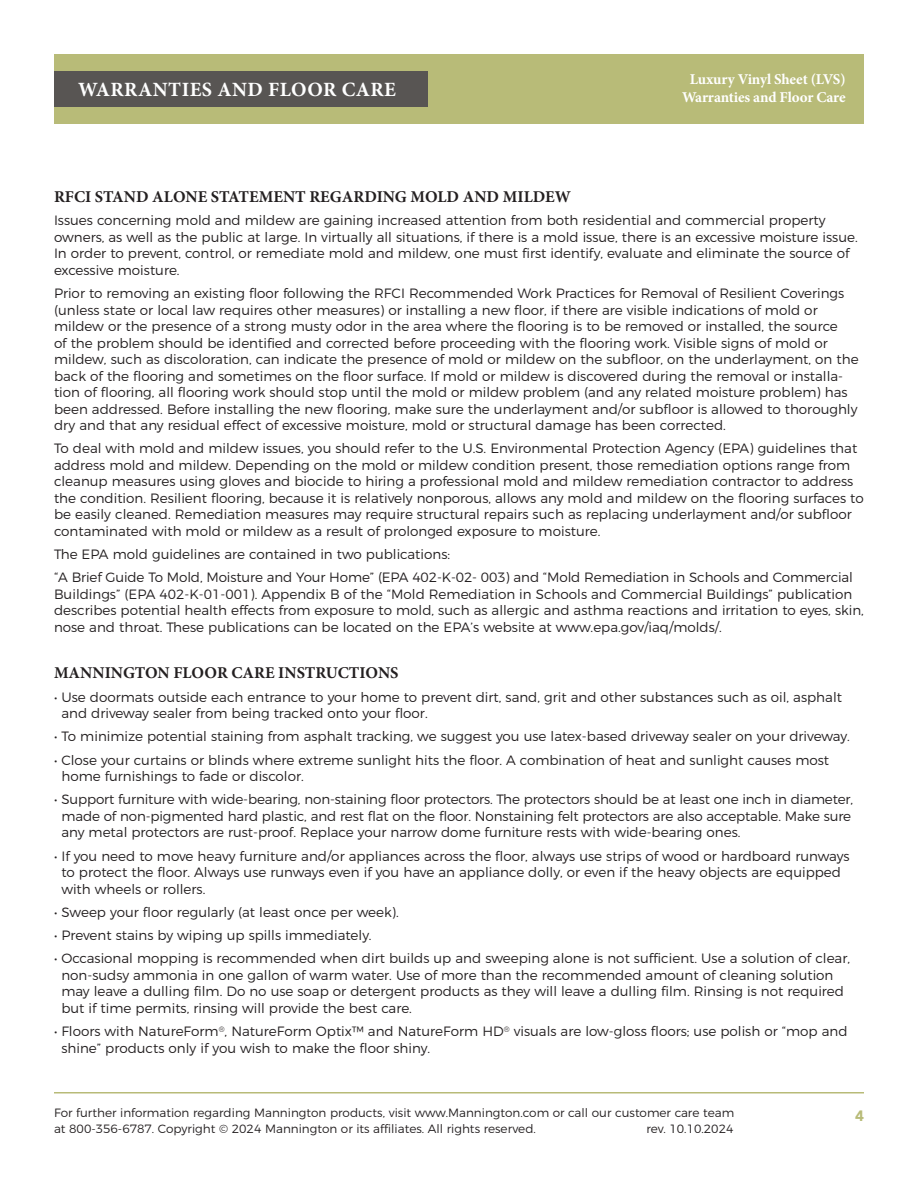
<style>
.page{position:relative;width:918px;height:1188px;background:#fff}
.page>*{position:absolute;margin:0;border:0;box-sizing:border-box;transform-origin:0 0}
.Notes{font:700 20.25px "Minion Pro";letter-spacing:.02em;color:#fff}
.Body{font:700 16.5px "Minion Pro";color:#231f20}
.Notes-2{font:700 15px "Minion Pro";letter-spacing:-.01em;color:#fff}
.Notes-3{font:900 15px "Avenir";color:#b8bb78}
.Body-2{font:300 13.5px/16.5px "Montserrat";color:#231f20}
.t1{font:300 12px/16.5px "Montserrat";color:#231f20}
</style>
<div class="page">
<div style="left:54px;top:54px;width:810px;height:69px;background:#b8bb78"></div>
<div style="left:54px;top:71px;width:373px;height:35px;background:#585553"></div>
<hr style="left:54px;top:1092px;width:810px;height:2px;background:#b8bb78">
<p class="Notes" style="left:78px;top:75px;width:319px">WARRANTIES AND FLOOR CARE</p>
<p class="Notes-2" style="left:690px;top:68px;width:157px">Luxury Vinyl Sheet (LVS)</p>
<p class="Notes-2" style="left:682px;top:86px;width:165px">Warranties and Floor Care</p>
<p class="Body" style="left:54px;top:185px;width:518px">RFCI STAND ALONE STATEMENT REGARDING MOLD AND MILDEW</p>
<p class="Body-2" style="left:54px;top:211px;width:805px">Issues concerning mold and mildew are gaining increased attention from both residential and commercial property owners, as well as the public at large. In virtually all situations, if there is a mold issue, there is an excessive moisture issue.<br>In order to prevent, control, or remediate mold and mildew, one must first identify, evaluate and eliminate the source of excessive moisture.</p>
<p class="Body-2" style="left:54px;top:284px;width:806px">Prior to removing an existing floor following the RFCI Recommended Work Practices for Removal of Resilient Coverings (unless state or local law requires other measures) or installing a new floor, if there are visible indications of mold or mildew or the presence of a strong musty odor in the area where the flooring is to be removed or installed, the source<br>of the problem should be identified and corrected before proceeding with the flooring work. Visible signs of mold or mildew, such as discoloration, can indicate the presence of mold or mildew on the subfloor, on the underlayment, on the back of the flooring and sometimes on the floor surface. If mold or mildew is discovered during the removal or installa&shy;tion of flooring, all flooring work should stop until the mold or mildew problem (and any related moisture problem) has been addressed. Before installing the new flooring, make sure the underlayment and/or subfloor is allowed to thoroughly dry and that any residual effect of excessive moisture, mold or structural damage has been corrected.</p>
<p class="Body-2" style="left:54px;top:439px;width:811px">To deal with mold and mildew issues, you should refer to the U.S. Environmental Protection Agency (EPA) guidelines that address mold and mildew. Depending on the mold or mildew condition present, those remediation options range from cleanup measures using gloves and biocide to hiring a professional mold and mildew remediation contractor to address the condition. Resilient flooring, because it is relatively nonporous, allows any mold and mildew on the flooring surfaces to be easily cleaned. Remediation measures may require structural repairs such as replacing underlayment and/or subfloor contaminated with mold or mildew as a result of prolonged exposure to moisture.</p>
<p class="Body-2" style="left:54px;top:545px;width:398px">The EPA mold guidelines are contained in two publications:</p>
<p class="Body-2" style="left:54px;top:568px;width:811px">“A Brief Guide To Mold, Moisture and Your Home” (EPA 402-K-02- 003) and “Mold Remediation in Schools and Commercial Buildings” (EPA 402-K-01-001). Appendix B of the “Mold Remediation in Schools and Commercial Buildings” publication describes potential health effects from exposure to mold, such as allergic and asthma reactions and irritation to eyes, skin, nose and throat. These publications can be located on the EPA’s website at www.epa.gov/iaq/molds/.</p>
<p class="Body" style="left:54px;top:661px;width:346px">MANNINGTON FLOOR CARE INSTRUCTIONS</p>
<p class="Body-2" style="left:61px;top:687px;width:782px;text-indent:-7px">• Use doormats outside each entrance to your home to prevent dirt, sand, grit and other substances such as oil, asphalt and driveway sealer from being tracked onto your floor.</p>
<p class="Body-2" style="left:54px;top:727px;width:797px">• To minimize potential staining from asphalt tracking, we suggest you use latex-based driveway sealer on your driveway.</p>
<p class="Body-2" style="left:61px;top:750px;width:769px;text-indent:-7px">• Close your curtains or blinds where extreme sunlight hits the floor. A combination of heat and sunlight causes most home furnishings to fade or discolor.</p>
<p class="Body-2" style="left:61px;top:790px;width:793px;text-indent:-7px">• Support furniture with wide-bearing, non-staining floor protectors. The protectors should be at least one inch in diameter, made of non-pigmented hard plastic, and rest flat on the floor. Nonstaining felt protectors are also acceptable. Make sure any metal protectors are rust-proof. Replace your narrow dome furniture rests with wide-bearing ones.</p>
<p class="Body-2" style="left:61px;top:846px;width:790px;text-indent:-7px">• If you need to move heavy furniture and/or appliances across the floor, always use strips of wood or hardboard runways to protect the floor. Always use runways even if you have an appliance dolly, or even if the heavy objects are equipped with wheels or rollers.</p>
<p class="Body-2" style="left:54px;top:903px;width:346px">• Sweep your floor regularly (at least once per week).</p>
<p class="Body-2" style="left:54px;top:926px;width:319px">• Prevent stains by wiping up spills immediately.</p>
<p class="Body-2" style="left:61px;top:949px;width:790px;text-indent:-7px">• Occasional mopping is recommended when dirt builds up and sweeping alone is not sufficient. Use a solution of clear, non-sudsy ammonia in one gallon of warm water. Use of more than the recommended amount of cleaning solution may leave a dulling film. Do no use soap or detergent products as they will leave a dulling film. Rinsing is not required but if time permits, rinsing will provide the best care.</p>
<p class="Body-2" style="left:61px;top:1022px;width:788px;text-indent:-7px">• Floors with NatureForm<sup>®</sup>, NatureForm Optix™ and NatureForm HD<sup>®</sup> visuals are low-gloss floors; use polish or “mop and shine” products only if you wish to make the floor shiny.</p>
<p class="t1" style="left:54px;top:1103px;width:682px">For further information regarding Mannington products, visit www.Mannington.com or call our customer care team at 800-356-6787. Copyright © 2024 Mannington or its affiliates. All rights reserved.</p>
<p class="t1" style="left:646px;top:1120px;width:89px">rev. 10.10.2024</p>
<p class="Notes-3" style="left:855px;top:1103px;width:10px">4</p>
</div>
